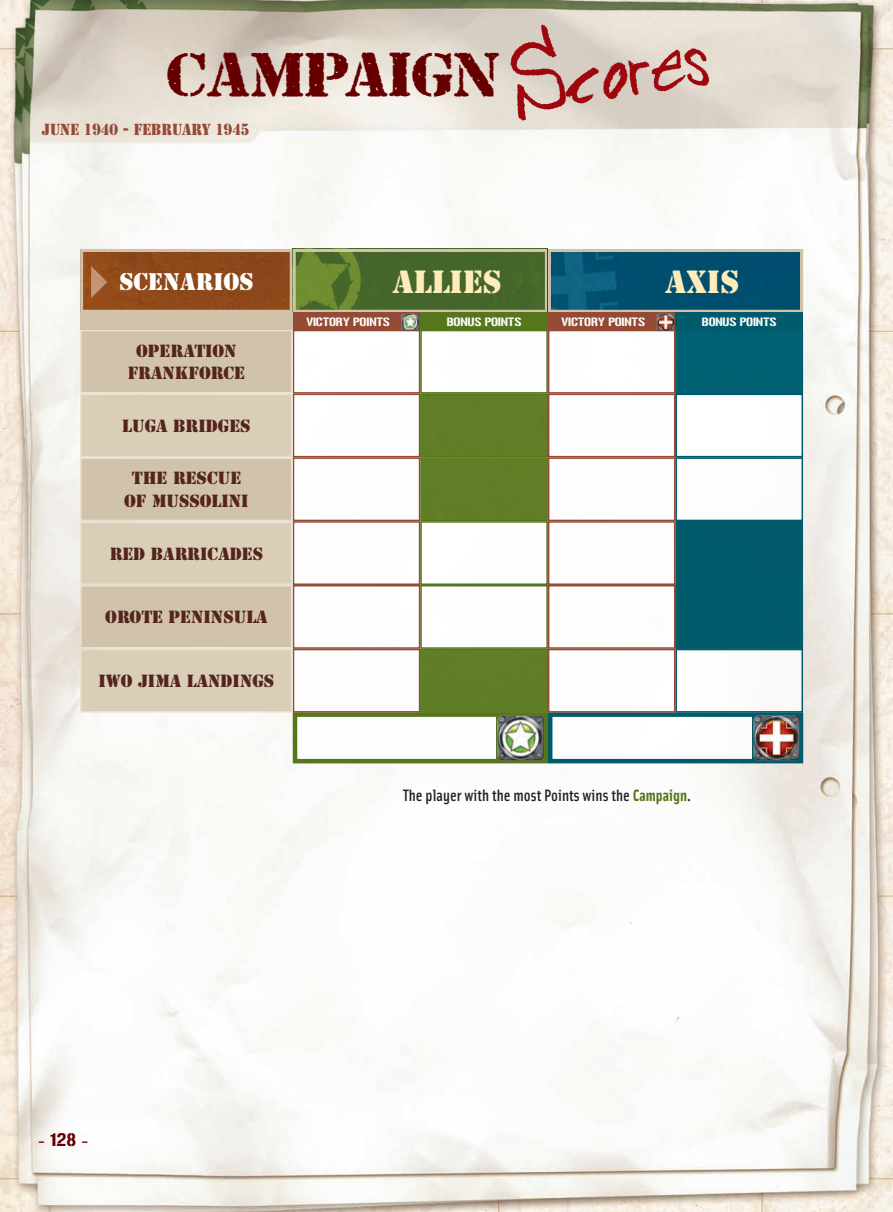
<style>
.page{position:relative;width:893px;height:1212px;background:#fff}
.page>*{position:absolute;margin:0;border:0;box-sizing:border-box;transform-origin:0 0}
.t1{font:82.5px "Rodeo King";color:#9d070d;scale:1.45 1}
.t2{font:52.5px "Bundy Yellow Solid";letter-spacing:-.05em;color:#600;scale:.9 1}
.t3{font:30px "Stencil";color:#feedbb}
.t4{font:22.5px "Stencil";color:#fff}
.t5{font:18px "Gunplay";color:#600}
.t6{font:16.5px/22.5px "Stencil";color:#54251e;text-align:center}
.t7{font:500 16.5px "Solex";color:#231f20}
.t8{font:15px "Stencil";color:#954a35;scale:.9 1}
.t9{font:12px "Gunplay";letter-spacing:-.015em;color:#fff}
.s1{font-weight:700;color:#56761c}
</style>
<div class="page">
<img style="left:0;top:0;width:893px;height:1212px">
<img style="left:298px;top:717px;width:198px;height:41px">
<div style="left:293px;top:712px;width:255px;height:51px;border:4px solid #56761c"></div>
<img style="left:553px;top:717px;width:199px;height:41px">
<div style="left:548px;top:712px;width:255px;height:51px;border:4px solid #005b6c"></div>
<svg style="left:496px;top:714px;width:50px;height:48px"></svg>
<img style="left:497px;top:715px;width:47px;height:45px">
<svg style="left:752px;top:714px;width:50px;height:48px"></svg>
<img style="left:753px;top:715px;width:47px;height:45px">
<div style="left:84px;top:253px;width:205px;height:56px;background:#8f481a"></div>
<div style="left:80px;top:249px;width:213px;height:64px;border:3px solid #d1c3a9"></div>
<svg style="left:297px;top:253px;width:247px;height:56px;background:#4c6d2c"></svg>
<div style="left:293px;top:249px;width:255px;height:64px;border:3px solid #d1c3a9"></div>
<svg style="left:552px;top:253px;width:63px;height:56px;background:#085b7a"></svg>
<div style="left:615px;top:253px;width:184px;height:56px;background:#004f6f"></div>
<div style="left:548px;top:249px;width:255px;height:64px;border:3px solid #d1c3a9"></div>
<img style="left:91px;top:266px;width:16px;height:32px">
<img style="left:296px;top:333px;width:121px;height:57px">
<div style="left:293px;top:330px;width:127px;height:63px;border:2px solid #954a35"></div>
<img style="left:296px;top:396px;width:121px;height:58px">
<div style="left:293px;top:393px;width:127px;height:64px;border:2px solid #954a35"></div>
<img style="left:296px;top:460px;width:121px;height:58px">
<div style="left:293px;top:457px;width:127px;height:64px;border:2px solid #954a35"></div>
<img style="left:296px;top:524px;width:121px;height:58px">
<div style="left:293px;top:521px;width:127px;height:64px;border:2px solid #954a35"></div>
<div style="left:82px;top:331px;width:209px;height:61px;background:#d1c3a9"></div>
<div style="left:80px;top:330px;width:213px;height:63px;border:2px solid #e7e0d0"></div>
<div style="left:82px;top:395px;width:209px;height:61px;background:#daceb7"></div>
<div style="left:80px;top:393px;width:213px;height:64px;border:2px solid #e7e0d0"></div>
<div style="left:82px;top:459px;width:209px;height:61px;background:#d1c3a9"></div>
<div style="left:80px;top:457px;width:213px;height:64px;border:2px solid #e7e0d0"></div>
<div style="left:82px;top:523px;width:209px;height:60px;background:#daceb7"></div>
<div style="left:80px;top:521px;width:213px;height:64px;border:2px solid #e7e0d0"></div>
<div style="left:293px;top:313px;width:127px;height:17px;background:#954a35"></div>
<div style="left:80px;top:313px;width:213px;height:17px;background:#d1c3a9"></div>
<svg style="left:420px;top:330px;width:128px;height:191px"></svg>
<div style="left:422px;top:459px;width:124px;height:61px;background:#607e26"></div>
<img style="left:423px;top:524px;width:122px;height:58px">
<div style="left:420px;top:521px;width:128px;height:64px;border:2px solid #56761c"></div>
<img style="left:423px;top:588px;width:122px;height:58px">
<div style="left:420px;top:585px;width:128px;height:64px;border:2px solid #56761c"></div>
<div style="left:420px;top:313px;width:128px;height:17px;background:#56761c"></div>
<img style="left:551px;top:333px;width:121px;height:57px">
<div style="left:548px;top:330px;width:127px;height:63px;border:2px solid #954a35"></div>
<img style="left:551px;top:396px;width:121px;height:58px">
<div style="left:548px;top:393px;width:127px;height:64px;border:2px solid #954a35"></div>
<img style="left:551px;top:460px;width:121px;height:58px">
<div style="left:548px;top:457px;width:127px;height:64px;border:2px solid #954a35"></div>
<img style="left:551px;top:524px;width:121px;height:58px">
<div style="left:548px;top:521px;width:127px;height:64px;border:2px solid #954a35"></div>
<div style="left:548px;top:313px;width:127px;height:17px;background:#954a35"></div>
<svg style="left:675px;top:329px;width:129px;height:257px"></svg>
<div style="left:677px;top:523px;width:124px;height:60px;background:#005a6a"></div>
<img style="left:296px;top:588px;width:121px;height:58px">
<div style="left:293px;top:585px;width:127px;height:64px;border:2px solid #954a35"></div>
<img style="left:296px;top:652px;width:121px;height:57px">
<div style="left:293px;top:649px;width:127px;height:63px;border:2px solid #954a35"></div>
<div style="left:82px;top:586px;width:209px;height:61px;background:#d1c3a9"></div>
<div style="left:80px;top:585px;width:213px;height:64px;border:2px solid #e7e0d0"></div>
<div style="left:82px;top:650px;width:209px;height:61px;background:#daceb7"></div>
<div style="left:80px;top:649px;width:213px;height:63px;border:2px solid #e7e0d0"></div>
<img style="left:551px;top:588px;width:121px;height:58px">
<div style="left:548px;top:585px;width:127px;height:64px;border:2px solid #954a35"></div>
<img style="left:551px;top:652px;width:121px;height:57px">
<div style="left:548px;top:649px;width:127px;height:63px;border:2px solid #954a35"></div>
<img style="left:678px;top:652px;width:122px;height:57px">
<div style="left:675px;top:649px;width:128px;height:63px;border:2px solid #005b6c"></div>
<div style="left:675px;top:313px;width:128px;height:17px;background:#005b6c"></div>
<img style="left:657px;top:313px;width:17px;height:18px">
<img style="left:402px;top:313px;width:17px;height:18px">
<div style="left:420px;top:393px;width:128px;height:64px;border:2px solid #56761c"></div>
<div style="left:422px;top:395px;width:124px;height:61px;background:#607e26"></div>
<div style="left:675px;top:585px;width:128px;height:64px;border:2px solid #005b6c"></div>
<div style="left:677px;top:586px;width:124px;height:61px;background:#005b6b"></div>
<div style="left:420px;top:649px;width:128px;height:63px;border:2px solid #56761c"></div>
<div style="left:422px;top:650px;width:124px;height:61px;background:#5f7d25"></div>
<h1 class="t1" style="left:503px;top:38px;width:139px;rotate:-10deg">Scores</h1>
<h2 class="t2" style="left:165px;top:50px;width:375px">CAMPAIGN</h2>
<p class="t8" style="left:42px;top:121px;width:232px">JUNE 1940 - FEBRUARY 1945</p>
<h3 class="t4" style="left:119px;top:269px;width:136px">SCENARIOS</h3>
<h3 class="t3" style="left:393px;top:265px;width:110px">ALLIES</h3>
<h3 class="t3" style="left:666px;top:265px;width:75px">AXIS</h3>
<p class="t6" style="left:128px;top:340px;width:119px">OPERATION<br>FRANKFORCE</p>
<p class="t6" style="left:122px;top:415px;width:130px">LUGA BRIDGES</p>
<p class="t6" style="left:124px;top:467px;width:126px">THE RESCUE<br>OF MUSSOLINI</p>
<p class="t6" style="left:110px;top:542px;width:155px">RED BARRICADES</p>
<p class="t6" style="left:105px;top:606px;width:164px">OROTE PENINSULA</p>
<p class="t6" style="left:99px;top:670px;width:177px">IWO JIMA LANDINGS</p>
<p class="t9" style="left:306px;top:315px;width:85px">VICTORY POINTS</p>
<p class="t9" style="left:447px;top:315px;width:76px">BONUS POINTS</p>
<p class="t9" style="left:562px;top:315px;width:85px">VICTORY POINTS</p>
<p class="t9" style="left:702px;top:315px;width:76px">BONUS POINTS</p>
<p class="t7" style="left:403px;top:789px;width:290px">The player with the most Points wins the <span class="s1">Campaign</span>.</p>
<p class="t5" style="left:38px;top:1128px;width:52px">- 128 -</p>
</div>
